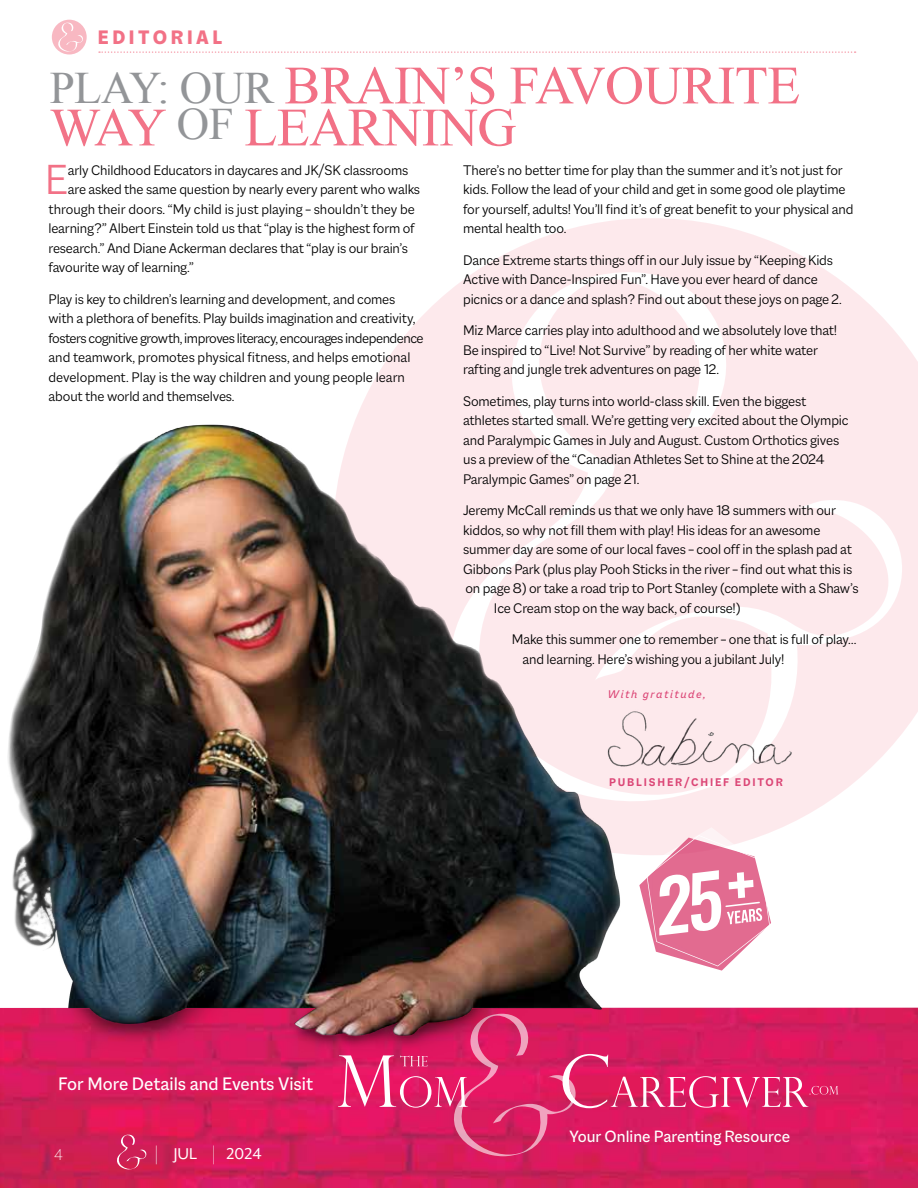
<style>
.page{position:relative;width:918px;height:1188px;background:#fff}
.page>*{position:absolute;margin:0;border:0;box-sizing:border-box;transform-origin:0 0}
.t1{font:54px/42px "Times New Roman";letter-spacing:-.01em;color:#f27186}
.t2{font:300 45.3px "Macklin Sans";color:#f27186}
.t3{font:800 21px "Macklin Sans";letter-spacing:.17em;color:#f27186}
.t4{font:19.5px "Macklin Sans";color:#fff}
.t5{font:18px "Mr Eaves XL Mod OT";color:#fff}
.t6{font:300 18px "Mr Eaves XL Mod OT";color:#fff}
.t7{font:17.55px "Macklin Sans";color:#fff}
.t8{font:300 15px/19.5px "Macklin Sans";letter-spacing:-.01em;color:#000}
.t9{font:700 12px "Macklin Sans";letter-spacing:.15em;color:#db4676}
.t10{font:italic 12px "Macklin Sans";letter-spacing:.14em;color:#db4676}
.s1{font-size:45px;color:#939598}
.s2{color:#f27488}
.s3{font-size:24px}
</style>
<div class="page">
<img style="left:0;top:1008px;width:918px;height:180px">
<svg style="left:359px;top:218px;width:559px;height:637px;fill:#fde9ec"></svg>
<img style="left:633px;top:700px;width:167px;height:78px">
<svg style="left:116px;top:1134px;width:32px;height:36px"></svg>
<img style="left:0;top:412px;width:633px;height:677px">
<svg style="left:639px;top:827px;width:133px;height:144px"></svg>
<svg style="left:52px;top:20px;width:35px;height:35px"></svg>
<svg style="left:99px;top:51px;width:757px;height:2px"></svg>
<svg style="left:338px;top:1014px;width:500px;height:142px;background:#d72866"></svg>
<h3 class="t3" style="left:98px;top:25px;width:126px">EDITORIAL</h3>
<h1 class="t1" style="left:50px;top:64px;width:752px"><span class="s1">PLAY: OUR</span> BRAIN’S FAVOURITE<br><span class="s2">WAY</span> <span class="s1">OF</span> LEARNING</h1>
<h2 class="t2" style="left:45px;top:154px;width:25px">E</h2>
<p class="t8" style="left:68px;top:160px;width:342px">arly Childhood Educators in daycares and JK/SK classrooms</p>
<p class="t8" style="left:463px;top:160px;width:392px">There’s no better time for play than the summer and it’s not just for kids. Follow the lead of your child and get in some good ole playtime for yourself, adults! You’ll find it’s of great benefit to your physical and mental health too.</p>
<p class="t8" style="left:463px;top:250px;width:380px">Dance Extreme starts things off in our July issue by “Keeping Kids<br>Active with Dance-Inspired Fun”. Have you ever heard of dance picnics or a dance and splash? Find out about these joys on page 2.</p>
<p class="t8" style="left:463px;top:321px;width:376px">Miz Marce carries play into adulthood and we absolutely love that!<br>Be inspired to “Live! Not Survive” by reading of her white water rafting and jungle trek adventures on page 12.</p>
<p class="t8" style="left:463px;top:391px;width:387px">Sometimes, play turns into world-class skill. Even the biggest athletes started small. We’re getting very excited about the Olympic and Paralympic Games in July and August. Custom Orthotics gives us a preview of the “Canadian Athletes Set to Shine at the 2024<br>Paralympic Games” on page 21.</p>
<p class="t8" style="left:463px;top:501px;width:374px">Jeremy McCall reminds us that we only have 18 summers with our</p>
<p class="t8" style="left:463px;top:520px;width:359px">kiddos, so why not fill them with play! His ideas for an awesome</p>
<p class="t8" style="left:463px;top:540px;width:390px">summer day are some of our local faves – cool off in the splash pad at</p>
<p class="t8" style="left:463px;top:559px;width:391px">Gibbons Park (plus play Pooh Sticks in the river – find out what this is</p>
<p class="t8" style="left:465px;top:579px;width:395px">on page 8) or take a road trip to Port Stanley (complete with a Shaw’s</p>
<p class="t8" style="left:494px;top:598px;width:248px">Ice Cream stop on the way back, of course!)</p>
<p class="t8" style="left:522px;top:630px;width:336px;text-indent:-10px">Make this summer one to remember – one that is full of play… and learning. Here’s wishing you a jubilant July!</p>
<p class="t8" style="left:68px;top:180px;width:354px">are asked the same question by nearly every parent who walks</p>
<p class="t8" style="left:48px;top:199px;width:368px">through their doors. “My child is just playing – shouldn’t they be</p>
<p class="t8" style="left:48px;top:219px;width:368px">learning?” Albert Einstein told us that “play is the highest form of</p>
<p class="t8" style="left:48px;top:238px;width:361px">research.” And Diane Ackerman declares that “play is our brain’s</p>
<p class="t8" style="left:48px;top:258px;width:147px">favourite way of learning.”</p>
<p class="t8" style="left:48px;top:289px;width:377px">Play is key to children’s learning and development, and comes with a plethora of benefits. Play builds imagination and creativity, fosters cognitive growth, improves literacy, encourages independence and teamwork, promotes physical fitness, and helps emotional development. Play is the way children and young people learn about the world and themselves.</p>
<p class="t10" style="left:608px;top:687px;width:100px">With gratitude,</p>
<h3 class="t4" style="left:58px;top:1072px;width:256px">For More Details and Events Visit</h3>
<p class="t6" style="left:54px;top:1144px;width:10px">4</p>
<p class="t5" style="left:155px;top:1143px;width:108px"><span class="s3">|</span> JUL <span class="s3">|</span> 2024</p>
<p class="t9" style="left:609px;top:775px;width:175px">PUBLISHER/CHIEF EDITOR</p>
<p class="t7" style="left:570px;top:1127px;width:222px">Your Online Parenting Resource</p>
</div>
